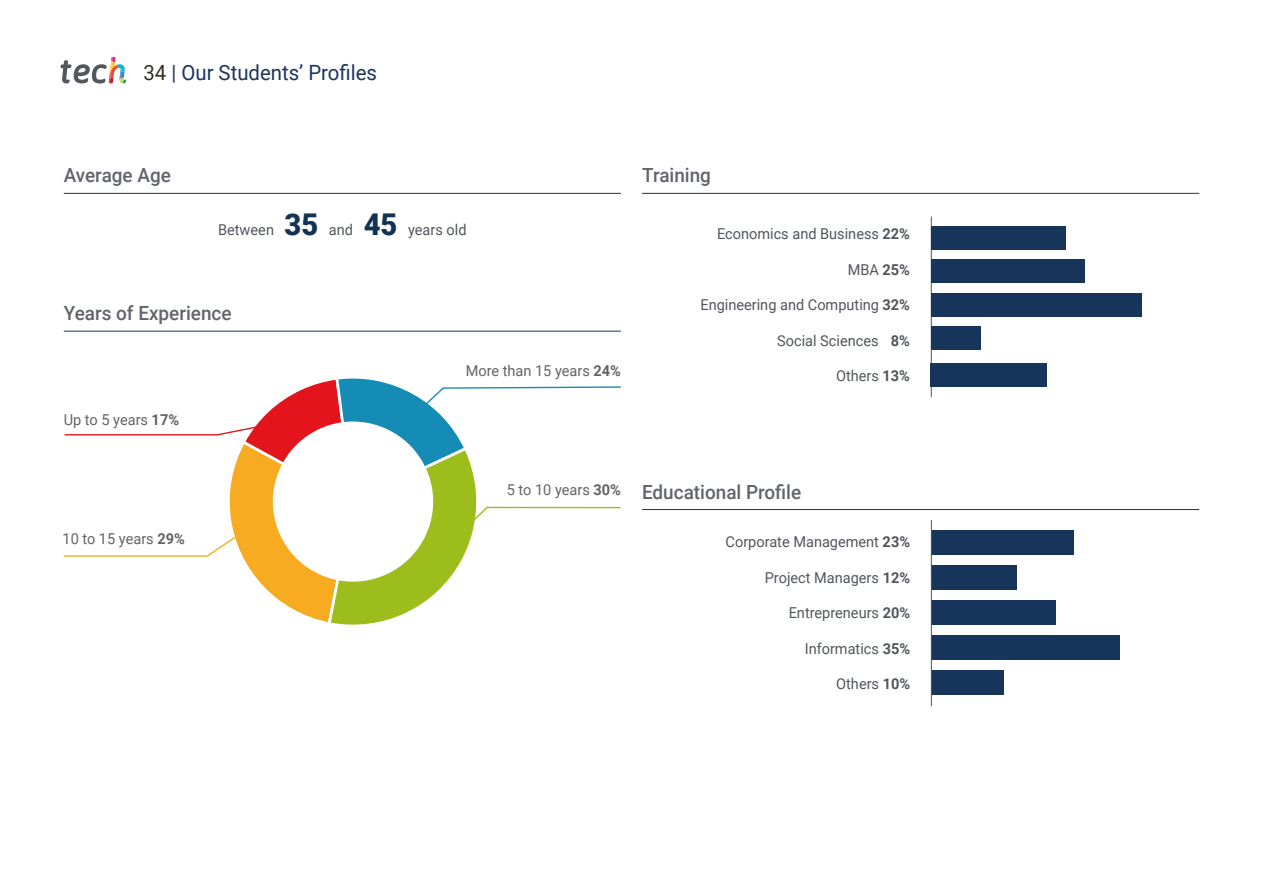
<style>
.page{position:relative;width:1263px;height:893px;background:#fff}
.page>*{position:absolute;margin:0;border:0;box-sizing:border-box;transform-origin:0 0}
.t1{font:21px "Roboto";color:#1a355c}
.t2{font:500 19.5px "Roboto";color:#61646a}
.t3{font:15px "Roboto";color:#52555b}
.t4{font:15px "Roboto";color:#636363}
.s1{color:#312e20}
.s2{font-weight:900;font-size:30px;color:#123352}
.s3{font-weight:700}
</style>
<div class="page">
<svg style="left:61px;top:57px;width:65px;height:27px"></svg>
<div style="left:931px;top:635px;width:189px;height:25px;background:#17355b"></div>
<div style="left:931px;top:670px;width:72px;height:24px;background:#17355b"></div>
<div style="left:931px;top:565px;width:86px;height:25px;background:#17355b"></div>
<hr style="left:64px;top:193px;width:557px;height:1px;background:#17355b">
<hr style="left:642px;top:509px;width:557px;height:1px;background:#17355b">
<div style="left:931px;top:530px;width:143px;height:25px;background:#17355b"></div>
<div style="left:931px;top:600px;width:125px;height:25px;background:#17355b"></div>
<hr style="left:931px;top:520px;width:1px;height:186px;background:#52555b">
<hr style="left:642px;top:193px;width:557px;height:1px;background:#17355b">
<hr style="left:931px;top:217px;width:1px;height:180px;background:#52555b">
<hr style="left:64px;top:331px;width:557px;height:1px;background:#17355b">
<div style="left:931px;top:293px;width:210px;height:24px;background:#17355b"></div>
<div style="left:931px;top:226px;width:134px;height:24px;background:#17355b"></div>
<div style="left:931px;top:259px;width:153px;height:24px;background:#17355b"></div>
<div style="left:931px;top:326px;width:50px;height:24px;background:#17355b"></div>
<div style="left:931px;top:363px;width:116px;height:23px;background:#17355b"></div>
<svg style="left:64px;top:378px;width:557px;height:247px"></svg>
<h1 class="t1" style="left:144px;top:57px;width:235px"><span class="s1">34</span> | Our Students’ Profiles</h1>
<h2 class="t2" style="left:64px;top:161px;width:109px">Average Age</h2>
<p class="t3" style="left:218px;top:219px;width:250px">Between <span class="s2">35</span> and <span class="s2">45</span> years old</p>
<h2 class="t2" style="left:64px;top:300px;width:169px">Years of Experience</h2>
<p class="t4" style="left:64px;top:409px;width:117px">Up to 5 years <span class="s3">17%</span></p>
<p class="t4" style="left:466px;top:360px;width:157px">More than 15 years <span class="s3">24%</span></p>
<h2 class="t2" style="left:642px;top:161px;width:70px">Training</h2>
<p class="t3" style="left:717px;top:224px;width:194px">Economics and Business <span class="s3">22%</span></p>
<p class="t3" style="left:848px;top:259px;width:64px">MBA <span class="s3">25%</span></p>
<p class="t3" style="left:700px;top:295px;width:211px">Engineering and Computing <span class="s3">32%</span></p>
<p class="t3" style="left:777px;top:330px;width:134px">Social Sciences <span class="s3">8%</span></p>
<p class="t3" style="left:836px;top:366px;width:75px">Others <span class="s3">13%</span></p>
<p class="t4" style="left:63px;top:528px;width:124px">10 to 15 years <span class="s3">29%</span></p>
<p class="t4" style="left:507px;top:480px;width:115px">5 to 10 years <span class="s3">30%</span></p>
<h2 class="t2" style="left:642px;top:478px;width:161px">Educational Profile</h2>
<p class="t3" style="left:726px;top:531px;width:186px">Corporate Management <span class="s3">23%</span></p>
<p class="t3" style="left:765px;top:567px;width:147px">Project Managers <span class="s3">12%</span></p>
<p class="t3" style="left:789px;top:602px;width:123px">Entrepreneurs <span class="s3">20%</span></p>
<p class="t3" style="left:805px;top:638px;width:107px">Informatics <span class="s3">35%</span></p>
<p class="t3" style="left:836px;top:673px;width:75px">Others <span class="s3">10%</span></p>
</div>
